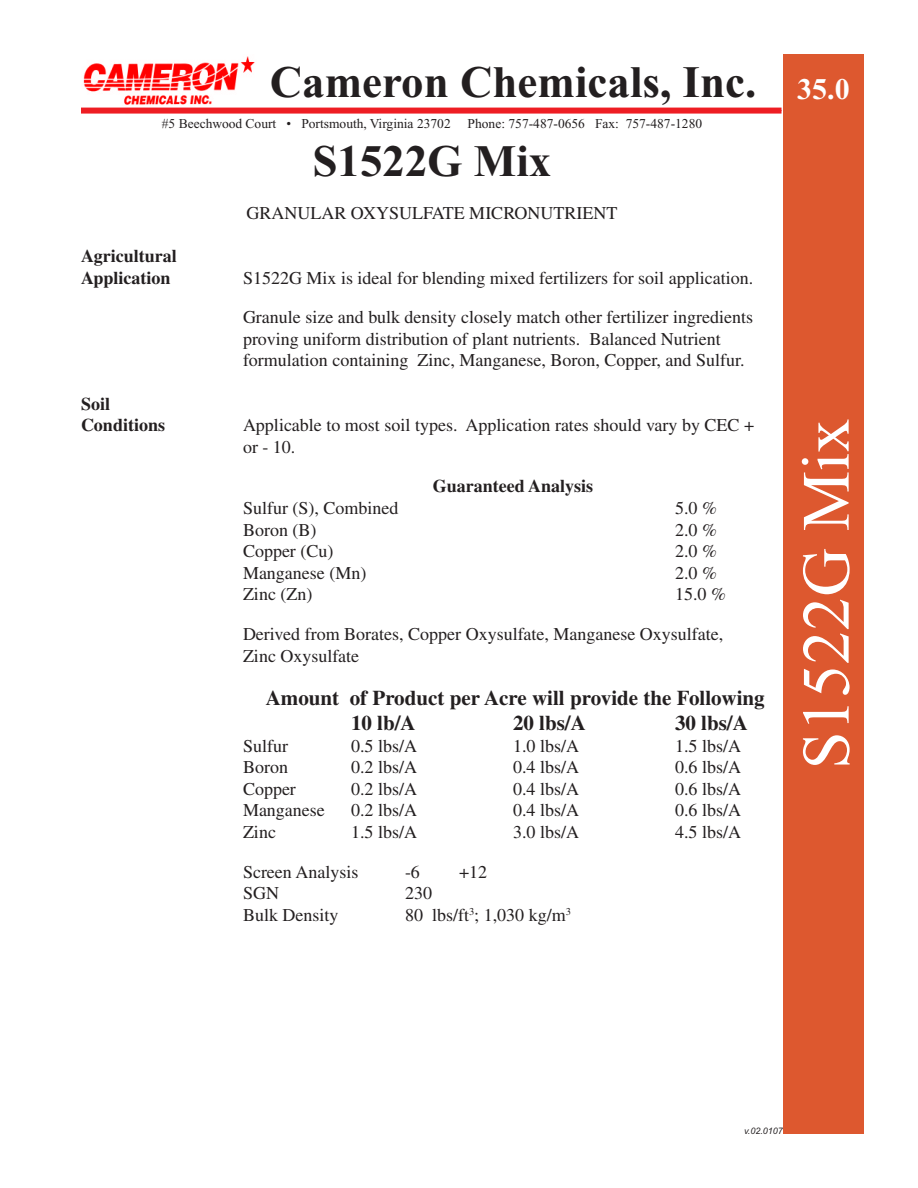
<style>
.page{position:relative;width:918px;height:1188px;background:#fff}
.page>*{position:absolute;margin:0;border:0;box-sizing:border-box;transform-origin:0 0}
.t1{font:67.5px "Times New Roman";color:#fff}
.t2{font:700 45px "Times New Roman";color:#231f20}
.t3{font:700 30px "Times New Roman";color:#fff}
.t4{font:700 21px/25.2px "Times";color:#231f20}
.t5{font:18px/21.6px "Times";color:#231f20}
.t6{font:700 18px/21.6px "Times";color:#231f20}
.t7{font:13.5px "Times New Roman";color:#231f20}
.t8{font:italic 9px "Arial";color:#231f20}
</style>
<div class="page">
<div style="left:81px;top:108px;width:701px;height:6px;background:#ee1d23"></div>
<img style="left:83px;top:56px;width:172px;height:49px">
<div style="left:783px;top:54px;width:81px;height:1080px;background:#dd582f"></div>
<p class="t2" style="left:270px;top:55px;width:488px">Cameron Chemicals, Inc.</p>
<p class="t3" style="left:805px;top:69px;width:39px">4.0</p>
<p class="t3" style="left:797px;top:71px;width:54px">35.0</p>
<p class="t7" style="left:162px;top:115px;width:290px">#5 Beechwood Court • Portsmouth, Virginia 23702</p>
<p class="t7" style="left:468px;top:115px;width:236px">Phone: 757-487-0656 Fax: 757-487-1280</p>
<p class="t6" style="left:81px;top:245px;width:97px">Agricultural<br>Application</p>
<p class="t6" style="left:81px;top:392px;width:86px">Soil<br>Conditions</p>
<p class="t2" style="left:313px;top:134px;width:240px">S1522G Mix</p>
<p class="t5" style="left:246px;top:202px;width:373px">GRANULAR OXYSULFATE MICRONUTRIENT</p>
<p class="t5" style="left:243px;top:266px;width:512px">S1522G Mix is ideal for blending mixed fertilizers for soil application.</p>
<p class="t5" style="left:243px;top:306px;width:512px">Granule size and bulk density closely match other fertilizer ingredients proving uniform distribution of plant nutrients. Balanced Nutrient formulation containing Zinc, Manganese, Boron, Copper, and Sulfur.</p>
<p class="t5" style="left:243px;top:414px;width:513px">Applicable to most soil types. Application rates should vary by CEC + or - 10.</p>
<p class="t6" style="left:433px;top:475px;width:162px">Guaranteed Analysis</p>
<p class="t5" style="left:243px;top:497px;width:157px">Sulfur (S), Combined</p>
<p class="t5" style="left:675px;top:497px;width:43px">5.0 %</p>
<p class="t5" style="left:243px;top:518px;width:75px">Boron (B)</p>
<p class="t5" style="left:675px;top:518px;width:43px">2.0 %</p>
<p class="t5" style="left:243px;top:540px;width:92px">Copper (Cu)</p>
<p class="t5" style="left:675px;top:540px;width:43px">2.0 %</p>
<p class="t5" style="left:243px;top:562px;width:125px">Manganese (Mn)</p>
<p class="t5" style="left:675px;top:562px;width:43px">2.0 %</p>
<p class="t5" style="left:243px;top:583px;width:71px">Zinc (Zn)</p>
<p class="t5" style="left:243px;top:574px;width:484px;line-height:39.6px;text-align:right">15.0 %<br>Derived from Borates, Copper Oxysulfate, Manganese Oxysulfate,</p>
<p class="t5" style="left:243px;top:644px;width:118px">Zinc Oxysulfate</p>
<p class="t4" style="left:351px;top:685px;width:415px;text-indent:-85px">Amount of Product per Acre will provide the Following<br>10 lb/A</p>
<p class="t4" style="left:513px;top:710px;width:74px">20 lbs/A</p>
<p class="t4" style="left:675px;top:710px;width:74px">30 lbs/A</p>
<p class="t5" style="left:243px;top:734px;width:46px">Sulfur</p>
<p class="t5" style="left:351px;top:734px;width:68px">0.5 lbs/A</p>
<p class="t5" style="left:513px;top:734px;width:68px">1.0 lbs/A</p>
<p class="t5" style="left:675px;top:734px;width:68px">1.5 lbs/A</p>
<p class="t5" style="left:243px;top:756px;width:46px">Boron</p>
<p class="t5" style="left:351px;top:756px;width:68px">0.2 lbs/A</p>
<p class="t5" style="left:513px;top:756px;width:68px">0.4 lbs/A</p>
<p class="t5" style="left:675px;top:756px;width:68px">0.6 lbs/A</p>
<p class="t5" style="left:243px;top:778px;width:54px">Copper</p>
<p class="t5" style="left:351px;top:778px;width:68px">0.2 lbs/A</p>
<p class="t5" style="left:513px;top:778px;width:68px">0.4 lbs/A</p>
<p class="t5" style="left:675px;top:778px;width:68px">0.6 lbs/A</p>
<p class="t5" style="left:243px;top:799px;width:83px">Manganese</p>
<p class="t5" style="left:351px;top:799px;width:68px">0.2 lbs/A</p>
<p class="t5" style="left:513px;top:799px;width:68px">0.4 lbs/A</p>
<p class="t5" style="left:675px;top:799px;width:68px">0.6 lbs/A</p>
<p class="t5" style="left:243px;top:821px;width:34px">Zinc</p>
<p class="t5" style="left:351px;top:821px;width:68px">1.5 lbs/A</p>
<p class="t5" style="left:513px;top:821px;width:68px">3.0 lbs/A</p>
<p class="t5" style="left:675px;top:821px;width:68px">4.5 lbs/A</p>
<p class="t5" style="left:243px;top:860px;width:117px">Screen Analysis</p>
<p class="t5" style="left:405px;top:860px;width:16px">-6</p>
<p class="t5" style="left:459px;top:860px;width:30px">+12</p>
<p class="t5" style="left:243px;top:882px;width:37px">SGN</p>
<p class="t5" style="left:405px;top:882px;width:28px">230</p>
<p class="t5" style="left:243px;top:904px;width:97px">Bulk Density</p>
<p class="t5" style="left:405px;top:904px;width:168px">80 lbs/ft<sup>3</sup>; 1,030 kg/m<sup>3</sup></p>
<p class="t1" style="left:786px;top:769px;width:352px;rotate:-90deg">S1522G Mix</p>
<p class="t8" style="left:744px;top:1126px;width:40px">v.02.0107</p>
</div>
